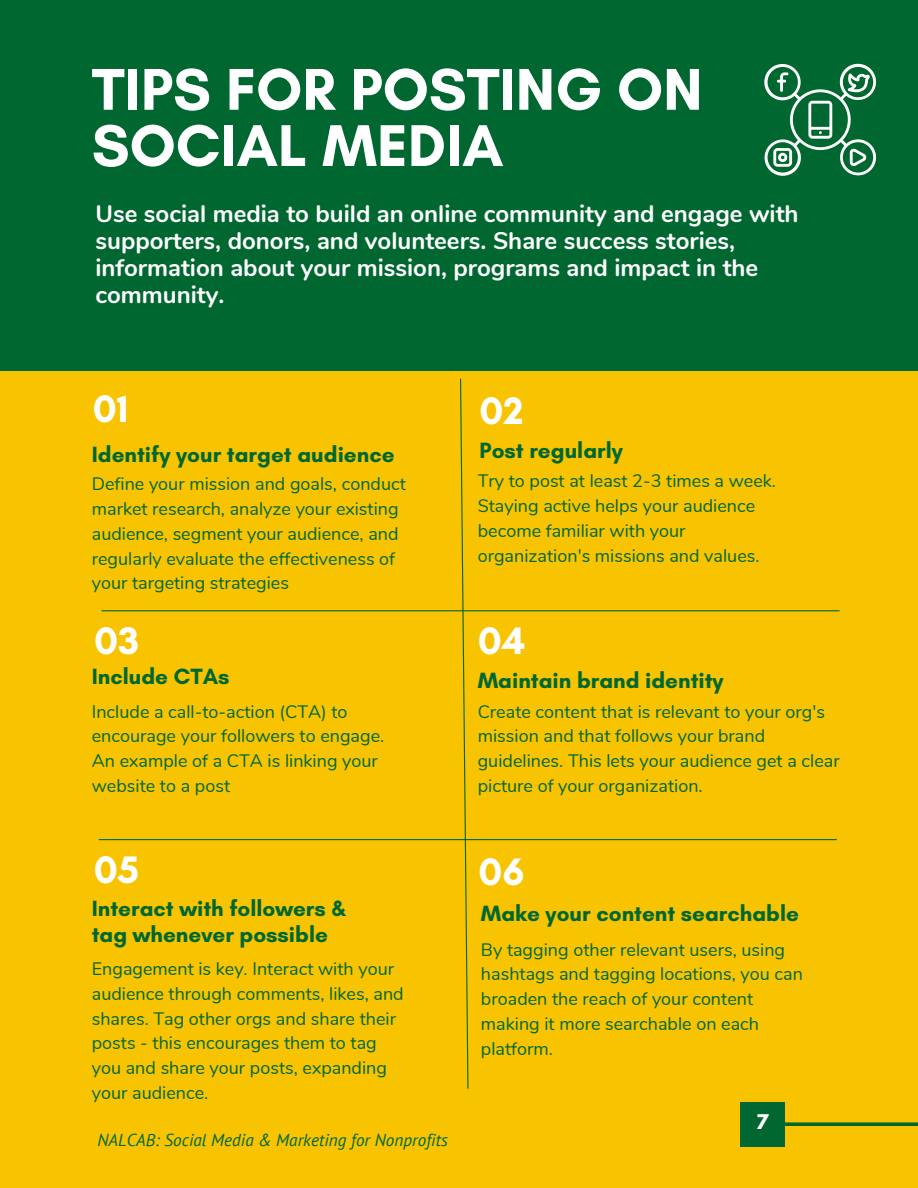
<style>
.page{position:relative;width:918px;height:1188px;background:#f8c300}
.page>*{position:absolute;margin:0;border:0;box-sizing:border-box;transform-origin:0 0}
.t1{font:700 60px/56.2px "Glacial Indifference";color:#fff}
.t2{font:700 39px "Glacial Indifference";color:#fff}
.t3{font:700 24px/27px "Nunito";color:#fff}
.t4{font:700 22.5px/25.8px "Glacial Indifference";color:#006731}
.t5{font:18px/24.8px "Nunito";color:#006731}
.t6{font:700 18px "League Spartan";color:#fff}
.t7{font:italic 17.25px "PT Sans";color:#006731}
</style>
<div class="page">
<div style="left:0;top:0;width:918px;height:371px;background:#006731"></div>
<svg style="left:785px;top:1122px;width:133px;height:4px"></svg>
<div style="left:740px;top:1102px;width:45px;height:45px;background:#006731"></div>
<svg style="left:459px;top:378px;width:10px;height:711px"></svg>
<hr style="left:99px;top:839px;width:737px;height:1px;background:#006731">
<hr style="left:102px;top:610px;width:737px;height:1px;background:#006731">
<svg style="left:764px;top:64px;width:112px;height:112px"></svg>
<h1 class="t1" style="left:92px;top:61px;width:612px">TIPS FOR POSTING ON<br>SOCIAL MEDIA</h1>
<h3 class="t3" style="left:95px;top:200px;width:705px">Use social media to build an online community and engage with supporters, donors, and volunteers. Share success stories, information about your mission, programs and impact in the community.</h3>
<h2 class="t2" style="left:93px;top:385px;width:37px">01</h2>
<h2 class="t2" style="left:479px;top:387px;width:46px">02</h2>
<p class="t4" style="left:92px;top:441px;width:304px">Identify your target audience</p>
<p class="t4" style="left:480px;top:438px;width:145px">Post regularly</p>
<p class="t5" style="left:92px;top:472px;width:316px">Define your mission and goals, conduct market research, analyze your existing audience, segment your audience, and regularly evaluate the effectiveness of your targeting strategies</p>
<p class="t5" style="left:478px;top:469px;width:300px">Try to post at least 2-3 times a week.<br>Staying active helps your audience become familiar with your organization's missions and values.</p>
<h2 class="t2" style="left:94px;top:617px;width:47px">03</h2>
<h2 class="t2" style="left:478px;top:617px;width:49px">04</h2>
<p class="t4" style="left:92px;top:663px;width:139px">Include CTAs</p>
<p class="t4" style="left:478px;top:667px;width:247px">Maintain brand identity</p>
<p class="t5" style="left:92px;top:699px;width:294px">Include a call-to-action (CTA) to encourage your followers to engage.<br>An example of a CTA is linking your website to a post</p>
<p class="t5" style="left:478px;top:699px;width:364px">Create content that is relevant to your org's mission and that follows your brand guidelines. This lets your audience get a clear picture of your organization.</p>
<h2 class="t2" style="left:94px;top:846px;width:47px">05</h2>
<p class="t4" style="left:92px;top:895px;width:256px">Interact with followers &amp; tag whenever possible</p>
<p class="t5" style="left:92px;top:957px;width:313px">Engagement is key. Interact with your audience through comments, likes, and shares. Tag other orgs and share their posts - this encourages them to tag you and share your posts, expanding your audience.</p>
<h2 class="t2" style="left:478px;top:848px;width:48px">06</h2>
<p class="t4" style="left:481px;top:900px;width:320px">Make your content searchable</p>
<p class="t5" style="left:481px;top:937px;width:323px">By tagging other relevant users, using hashtags and tagging locations, you can broaden the reach of your content making it more searchable on each platform.</p>
<p class="t6" style="left:756px;top:1113px;width:14px">7</p>
<p class="t7" style="left:98px;top:1128px;width:352px">NALCAB: Social Media &amp; Marketing for Nonprofits</p>
</div>
